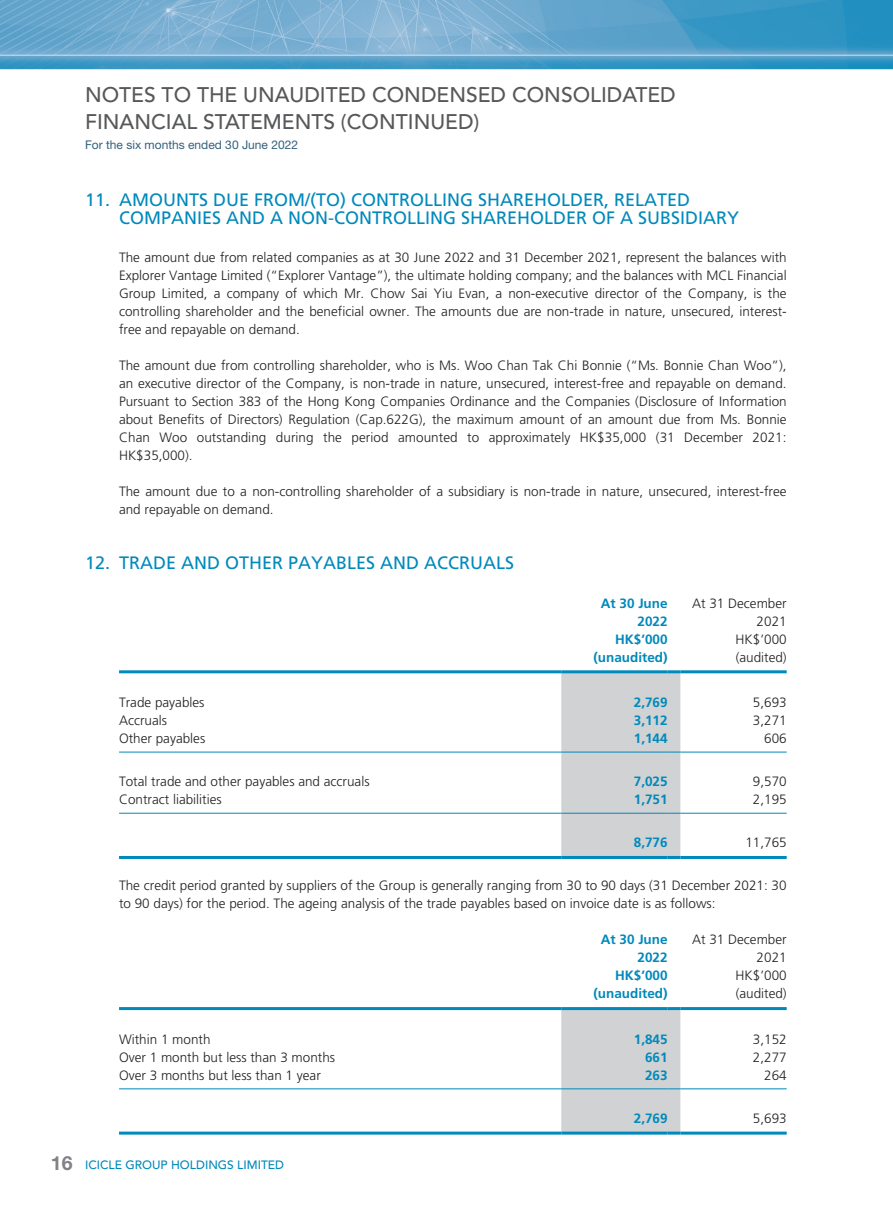
<style>
.page{position:relative;width:893px;height:1212px;background:#fff}
.page>*{position:absolute;margin:0;border:0;box-sizing:border-box;transform-origin:0 0}
.t1{font:500 21px/27px "Avenir LT Std";color:#57585a}
.t2{font:18px/18px "Frutiger LT Std";color:#0089bb}
.t3{font:300 13.5px/18px "Frutiger LT Std";color:#231f20;text-align:justify}
.t4{font:700 13.5px/18px "Frutiger LT Std";color:#0089bb;text-align:right}
.t5{font:12px "Helvetica Neue LT Std";color:#34617b}
.t6{font:500 12px "Avenir LT Std";color:#0089bb}
.s1{font-family:"Helvetica Neue LT Std";font-weight:700;font-size:19.5px;color:#808285}
</style>
<div class="page">
<img style="left:0;top:0;width:893px;height:1135px">
<hr style="left:119px;top:813px;width:442px;height:1px;background:#0089bb">
<hr style="left:680px;top:813px;width:107px;height:1px;background:#0089bb">
<hr style="left:119px;top:670px;width:442px;height:3px;background:#0089bb">
<hr style="left:680px;top:670px;width:107px;height:3px;background:#0089bb">
<hr style="left:119px;top:856px;width:442px;height:3px;background:#0089bb">
<hr style="left:680px;top:856px;width:107px;height:3px;background:#0089bb">
<hr style="left:119px;top:752px;width:442px;height:1px;background:#0089bb">
<div style="left:561px;top:670px;width:119px;height:189px;background:#d1d2d4"></div>
<hr style="left:680px;top:752px;width:107px;height:1px;background:#0089bb">
<hr style="left:119px;top:1088px;width:442px;height:1px;background:#0089bb">
<hr style="left:680px;top:1088px;width:107px;height:1px;background:#0089bb">
<hr style="left:119px;top:1007px;width:442px;height:3px;background:#0089bb">
<hr style="left:680px;top:1007px;width:107px;height:3px;background:#0089bb">
<hr style="left:119px;top:1131px;width:442px;height:3px;background:#0089bb">
<svg style="left:561px;top:1007px;width:119px;height:127px;background:#c6ced2"></svg>
<hr style="left:680px;top:1131px;width:107px;height:3px;background:#0089bb">
<h1 class="t1" style="left:85px;top:82px;width:592px">NOTES TO THE UNAUDITED CONDENSED CONSOLIDATED<br>FINANCIAL STATEMENTS (CONTINUED)</h1>
<p class="t5" style="left:85px;top:138px;width:214px">For the six months ended 30 June 2022</p>
<h2 class="t2" style="left:119px;top:191px;width:622px;text-indent:-34px">11. AMOUNTS DUE FROM/(TO) CONTROLLING SHAREHOLDER, RELATED<br>COMPANIES AND A NON-CONTROLLING SHAREHOLDER OF A SUBSIDIARY</h2>
<p class="t3" style="left:119px;top:248px;width:669px">The amount due from related companies as at 30 June 2022 and 31 December 2021, represent the balances with Explorer Vantage Limited (“Explorer Vantage”), the ultimate holding company; and the balances with MCL Financial Group Limited, a company of which Mr. Chow Sai Yiu Evan, a non-executive director of the Company, is the controlling shareholder and the beneficial owner. The amounts due are non-trade in nature, unsecured, interest&shy;free and repayable on demand.</p>
<p class="t3" style="left:119px;top:356px;width:669px">The amount due from controlling shareholder, who is Ms. Woo Chan Tak Chi Bonnie (“Ms. Bonnie Chan Woo”), an executive director of the Company, is non-trade in nature, unsecured, interest-free and repayable on demand.<br>Pursuant to Section 383 of the Hong Kong Companies Ordinance and the Companies (Disclosure of Information about Benefits of Directors) Regulation (Cap.622G), the maximum amount of an amount due from Ms. Bonnie Chan Woo outstanding during the period amounted to approximately HK$35,000 (31 December 2021:<br>HK$35,000).</p>
<p class="t3" style="left:119px;top:482px;width:669px">The amount due to a non-controlling shareholder of a subsidiary is non-trade in nature, unsecured, interest-free and repayable on demand.</p>
<h2 class="t2" style="left:85px;top:554px;width:431px">12. TRADE AND OTHER PAYABLES AND ACCRUALS</h2>
<p class="t4" style="left:601px;top:594px;width:68px">At 30 June<br>2022</p>
<p class="t3" style="left:692px;top:594px;width:96px;text-align:right">At 31 December<br>2021</p>
<p class="t4" style="left:615px;top:630px;width:54px">HK$’000</p>
<p class="t3" style="left:736px;top:630px;width:53px">HK$’000</p>
<p class="t4" style="left:593px;top:648px;width:76px">(unaudited)</p>
<p class="t3" style="left:736px;top:648px;width:53px">(audited)</p>
<p class="t3" style="left:119px;top:693px;width:87px">Trade payables</p>
<p class="t4" style="left:634px;top:693px;width:35px">2,769</p>
<p class="t3" style="left:753px;top:693px;width:35px">5,693</p>
<p class="t3" style="left:119px;top:711px;width:49px">Accruals</p>
<p class="t4" style="left:634px;top:711px;width:35px">3,112</p>
<p class="t3" style="left:753px;top:711px;width:35px">3,271</p>
<p class="t3" style="left:119px;top:729px;width:88px">Other payables</p>
<p class="t4" style="left:634px;top:729px;width:35px">1,144</p>
<p class="t3" style="left:764px;top:729px;width:24px">606</p>
<p class="t3" style="left:119px;top:773px;width:252px">Total trade and other payables and accruals</p>
<p class="t4" style="left:634px;top:772px;width:35px">7,025</p>
<p class="t3" style="left:753px;top:773px;width:35px">9,570</p>
<p class="t3" style="left:119px;top:791px;width:104px">Contract liabilities</p>
<p class="t4" style="left:634px;top:790px;width:35px">1,751</p>
<p class="t3" style="left:753px;top:791px;width:35px">2,195</p>
<p class="t4" style="left:634px;top:834px;width:35px">8,776</p>
<p class="t3" style="left:745px;top:834px;width:43px">11,765</p>
<p class="t3" style="left:119px;top:877px;width:669px">The credit period granted by suppliers of the Group is generally ranging from 30 to 90 days (31 December 2021: 30 to 90 days) for the period. The ageing analysis of the trade payables based on invoice date is as follows:</p>
<p class="t4" style="left:601px;top:931px;width:68px">At 30 June<br>2022</p>
<p class="t3" style="left:692px;top:931px;width:96px;text-align:right">At 31 December<br>2021</p>
<p class="t4" style="left:615px;top:967px;width:54px">HK$’000</p>
<p class="t3" style="left:736px;top:967px;width:53px">HK$’000</p>
<p class="t4" style="left:593px;top:985px;width:76px">(unaudited)</p>
<p class="t3" style="left:736px;top:985px;width:53px">(audited)</p>
<p class="t3" style="left:119px;top:1030px;width:93px">Within 1 month</p>
<p class="t4" style="left:634px;top:1030px;width:35px">1,845</p>
<p class="t3" style="left:753px;top:1030px;width:35px">3,152</p>
<p class="t3" style="left:119px;top:1048px;width:218px">Over 1 month but less than 3 months</p>
<p class="t4" style="left:645px;top:1048px;width:24px">661</p>
<p class="t3" style="left:753px;top:1048px;width:35px">2,277</p>
<p class="t3" style="left:119px;top:1066px;width:203px">Over 3 months but less than 1 year</p>
<p class="t4" style="left:645px;top:1066px;width:24px">263</p>
<p class="t3" style="left:764px;top:1066px;width:24px">264</p>
<p class="t4" style="left:634px;top:1109px;width:35px">2,769</p>
<p class="t3" style="left:753px;top:1109px;width:35px">5,693</p>
<p class="t6" style="left:51px;top:1158px;width:235px"><span class="s1">16</span> ICICLE GROUP HOLDINGS LIMITED</p>
</div>
